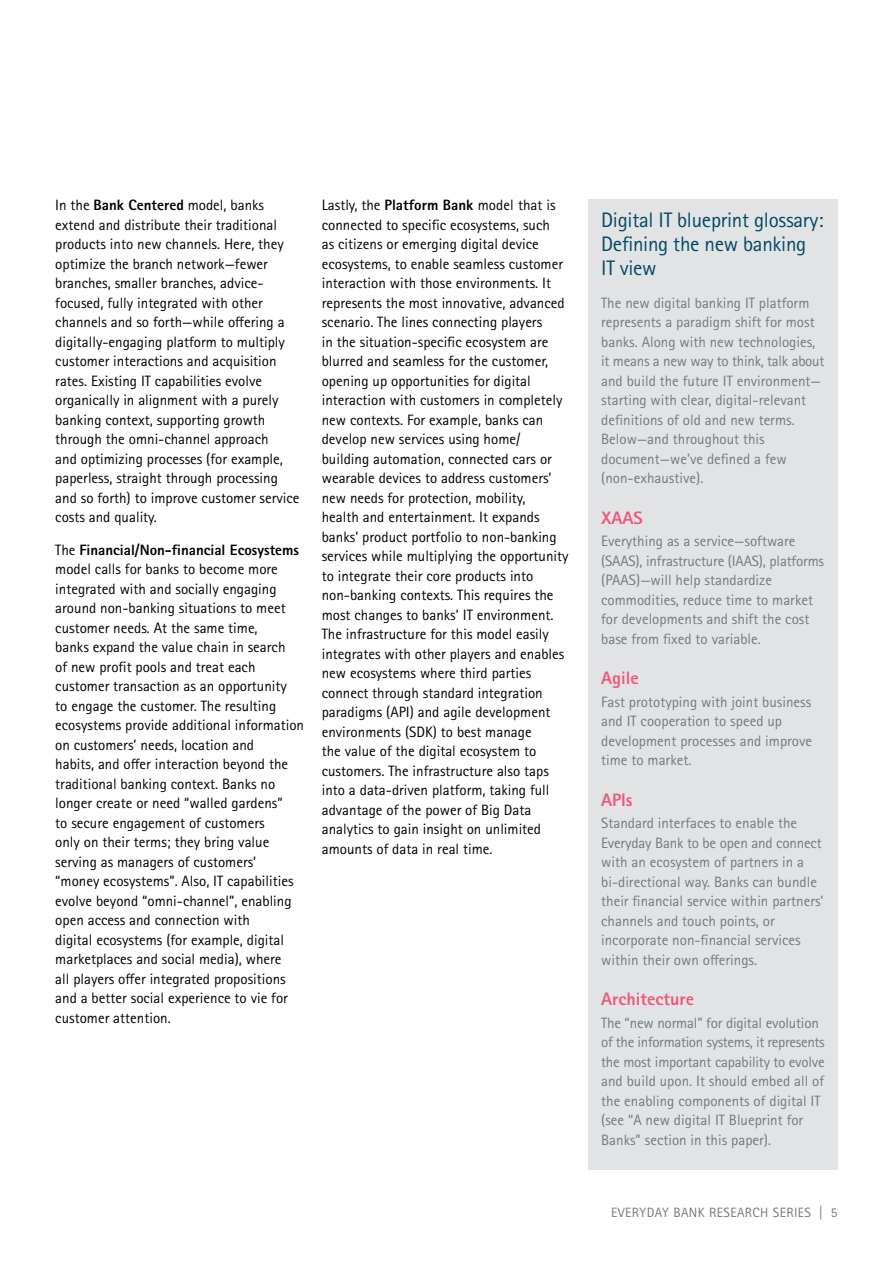
<style>
.page{position:relative;width:893px;height:1263px;background:#fff}
.page>*{position:absolute;margin:0;border:0;box-sizing:border-box;transform-origin:0 0}
.t1{font:21px/24px "Rotis Sans Seriffor ACN";letter-spacing:-.015em;color:#004962}
.t2{font:800 18px "Rotis Sans Seriffor ACN";color:#f05878}
.t3{font:15px/19.5px "Rotis Sans Seriffor ACN";color:#000}
.t4{font:15px/19.5px "Rotis Sans Seriffor ACN";color:#77787b}
.t5{font:13.5px "Rotis Sans Seriffor ACN";letter-spacing:.03em;color:#77787b}
.s1{font-weight:800}
</style>
<div class="page">
<div style="left:588px;top:199px;width:250px;height:971px;background:#e2e3e4"></div>
<p class="t3" style="left:55px;top:195px;width:246px">In the <span class="s1">Bank Centered</span> model, banks extend and distribute their traditional products into new channels. Here, they optimize the branch network—fewer branches, smaller branches, advice&shy;focused, fully integrated with other channels and so forth—while offering a digitally-engaging platform to multiply customer interactions and acquisition rates. Existing IT capabilities evolve organically in alignment with a purely banking context, supporting growth through the omni-channel approach<br>and optimizing processes (for example, paperless, straight through processing and so forth) to improve customer service costs and quality.</p>
<p class="t3" style="left:55px;top:540px;width:250px">The <span class="s1">Financial/Non-financial Ecosystems </span>model calls for banks to become more integrated with and socially engaging around non-banking situations to meet customer needs. At the same time,<br>banks expand the value chain in search<br>of new profit pools and treat each customer transaction as an opportunity<br>to engage the customer. The resulting ecosystems provide additional information on customers’ needs, location and<br>habits, and offer interaction beyond the traditional banking context. Banks no longer create or need “walled gardens”<br>to secure engagement of customers<br>only on their terms; they bring value serving as managers of customers’ “money ecosystems”. Also, IT capabilities evolve beyond “omni-channel”, enabling open access and connection with<br>digital ecosystems (for example, digital marketplaces and social media), where<br>all players offer integrated propositions and a better social experience to vie for customer attention.</p>
<p class="t3" style="left:322px;top:195px;width:248px">Lastly, the <span class="s1">Platform Bank</span> model that is connected to specific ecosystems, such<br>as citizens or emerging digital device ecosystems, to enable seamless customer interaction with those environments. It represents the most innovative, advanced scenario. The lines connecting players<br>in the situation-specific ecosystem are blurred and seamless for the customer, opening up opportunities for digital interaction with customers in completely new contexts. For example, banks can develop new services using home/ building automation, connected cars or wearable devices to address customers’ new needs for protection, mobility,<br>health and entertainment. It expands banks’ product portfolio to non-banking services while multiplying the opportunity to integrate their core products into non-banking contexts. This requires the most changes to banks’ IT environment.<br>The infrastructure for this model easily integrates with other players and enables new ecosystems where third parties connect through standard integration paradigms (API) and agile development environments (SDK) to best manage<br>the value of the digital ecosystem to customers. The infrastructure also taps into a data-driven platform, taking full advantage of the power of Big Data analytics to gain insight on unlimited amounts of data in real time.</p>
<h1 class="t1" style="left:601px;top:208px;width:224px">Digital IT blueprint glossary:<br>Defining the new banking<br>IT view</h1>
<p class="t4" style="left:601px;top:293px;width:225px">The new digital banking IT platform represents a paradigm shift for most banks. Along with new technologies, it means a new way to think, talk about and build the future IT environment— starting with clear, digital-relevant definitions of old and new terms.<br>Below—and throughout this document—we’ve defined a few (non-exhaustive).</p>
<p class="t2" style="left:601px;top:506px;width:43px">XAAS</p>
<p class="t4" style="left:601px;top:532px;width:224px">Everything as a service—software (SAAS), infrastructure (IAAS), platforms (PAAS)—will help standardize commodities, reduce time to market for developments and shift the cost base from fixed to variable.</p>
<p class="t2" style="left:601px;top:666px;width:39px">Agile</p>
<p class="t4" style="left:601px;top:692px;width:213px">Fast prototyping with joint business and IT cooperation to speed up development processes and improve time to market.</p>
<p class="t2" style="left:601px;top:788px;width:33px">APIs</p>
<p class="t4" style="left:601px;top:814px;width:224px">Standard interfaces to enable the Everyday Bank to be open and connect with an ecosystem of partners in a bi-directional way. Banks can bundle their financial service within partners’ channels and touch points, or incorporate non-financial services within their own offerings.</p>
<p class="t2" style="left:601px;top:988px;width:94px">Architecture</p>
<p class="t4" style="left:601px;top:1013px;width:225px">The “new normal” for digital evolution of the information systems, it represents the most important capability to evolve and build upon. It should embed all of the enabling components of digital IT (see “A new digital IT Blueprint for Banks” section in this paper).</p>
<p class="t5" style="left:611px;top:1205px;width:228px">EVERYDAY BANK RESEARCH SERIES | 5</p>
</div>
